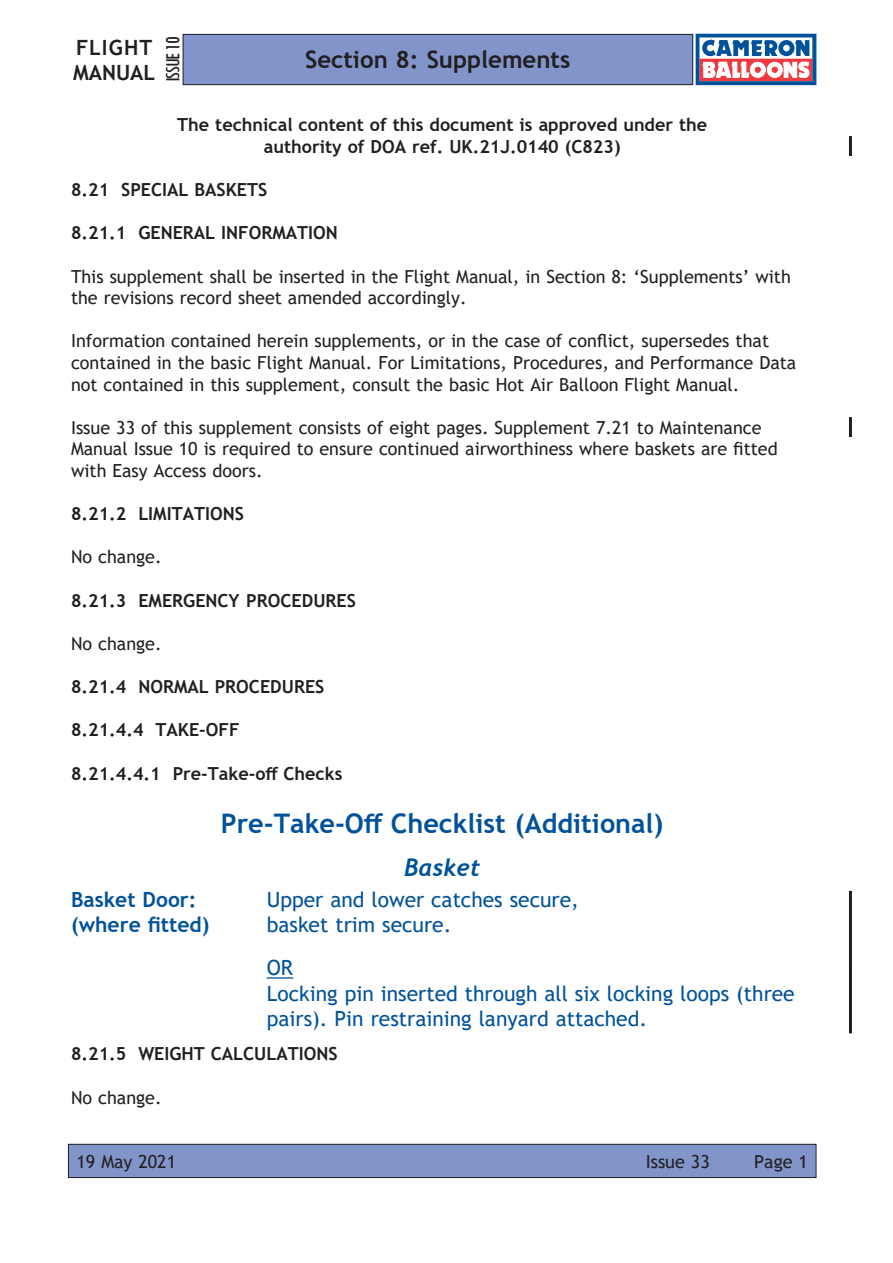
<style>
.page{position:relative;width:893px;height:1263px;background:#fff}
.page>*{position:absolute;margin:0;border:0;box-sizing:border-box;transform-origin:0 0}
.Cameron_Manual_Text{font:700 27px "Trebuchet MS";color:#01529b}
.t1{font:700 24px "Trebuchet MS";color:#231f20}
.Cameron_Manual_Text-2{font:italic 700 24px "Trebuchet";color:#01529b}
.Cameron_Manual_Text-3{font:21px/25.2px "Trebuchet MS";color:#01529b}
.t2{font:700 21px "Trebuchet MS";color:#01529b}
.t3{font:700 21px/25.2px "Trebuchet MS";letter-spacing:.025em;color:#231f20}
.t4{font:condensed 21px "Tw Cen";letter-spacing:-.05em;color:#231f20}
.Cameron_Manual_Text-4{font:18px/21.6px "Trebuchet MS";color:#231f20}
.PARA{font:700 18px "Trebuchet MS";color:#231f20}
.Cameron_Manual_Text-5{font:700 18px "Trebuchet MS";color:#231f20}
</style>
<div class="page">
<div style="left:68px;top:1144px;width:748px;height:33px;background:#8295cb"></div>
<div style="left:68px;top:1144px;width:748px;height:34px;border:1px solid #231f20"></div>
<div style="left:183px;top:34px;width:510px;height:51px;background:#8295cb"></div>
<div style="left:183px;top:34px;width:510px;height:51px;border:1px solid #231f20"></div>
<svg style="left:696px;top:34px;width:120px;height:51px"></svg>
<hr style="left:849px;top:417px;width:3px;height:20px;background:#231f20">
<hr style="left:849px;top:891px;width:3px;height:142px;background:#231f20">
<hr style="left:849px;top:136px;width:3px;height:20px;background:#231f20">
<hr style="left:267px;top:977px;width:26px;height:2px;background:#01529b">
<p class="t3" style="left:73px;top:35px;width:84px">FLIGHT<br>MANUAL</p>
<p class="t4" style="left:160px;top:82px;width:47px;rotate:-90deg">ISSUE10</p>
<h2 class="t1" style="left:305px;top:45px;width:267px">Section 8: Supplements</h2>
<p class="Cameron_Manual_Text-5" style="left:177px;top:114px;width:532px">The technical content of this document is approved under the</p>
<p class="Cameron_Manual_Text-5" style="left:264px;top:135px;width:358px">authority of DOA ref. UK.21J.0140 (C823)</p>
<p class="PARA" style="left:71px;top:179px;width:198px">8.21 SPECIAL BASKETS</p>
<p class="PARA" style="left:71px;top:222px;width:268px">8.21.1 GENERAL INFORMATION</p>
<p class="Cameron_Manual_Text-4" style="left:71px;top:265px;width:721px">This supplement shall be inserted in the Flight Manual, in Section 8: ‘Supplements’ with the revisions record sheet amended accordingly.</p>
<p class="Cameron_Manual_Text-4" style="left:71px;top:330px;width:727px">Information contained herein supplements, or in the case of conflict, supersedes that contained in the basic Flight Manual. For Limitations, Procedures, and Performance Data not contained in this supplement, consult the basic Hot Air Balloon Flight Manual.</p>
<p class="Cameron_Manual_Text-4" style="left:71px;top:417px;width:708px">Issue 33 of this supplement consists of eight pages. Supplement 7.21 to Maintenance<br>Manual Issue 10 is required to ensure continued airworthiness where baskets are fitted with Easy Access doors.</p>
<p class="PARA" style="left:71px;top:503px;width:174px">8.21.2 LIMITATIONS</p>
<p class="Cameron_Manual_Text-4" style="left:71px;top:546px;width:92px">No change.</p>
<p class="PARA" style="left:71px;top:589px;width:286px">8.21.3 EMERGENCY PROCEDURES</p>
<p class="Cameron_Manual_Text-4" style="left:71px;top:633px;width:92px">No change.</p>
<p class="PARA" style="left:71px;top:675px;width:255px">8.21.4 NORMAL PROCEDURES</p>
<p class="PARA" style="left:71px;top:719px;width:170px">8.21.4.4 TAKE-OFF</p>
<p class="PARA" style="left:71px;top:762px;width:273px">8.21.4.4.1 Pre-Take-off Checks</p>
<p class="t2" style="left:71px;top:887px;width:127px">Basket Door:</p>
<p class="t2" style="left:71px;top:912px;width:140px">(where fitted)</p>
<p class="Cameron_Manual_Text" style="left:221px;top:806px;width:444px">Pre-Take-Off Checklist (Additional)</p>
<p class="Cameron_Manual_Text-2" style="left:404px;top:852px;width:78px">Basket</p>
<p class="Cameron_Manual_Text-3" style="left:267px;top:887px;width:314px">Upper and lower catches secure, basket trim secure.</p>
<p class="Cameron_Manual_Text-3" style="left:267px;top:955px;width:28px">OR</p>
<p class="Cameron_Manual_Text-3" style="left:267px;top:980px;width:529px">Locking pin inserted through all six locking loops (three pairs). Pin restraining lanyard attached.</p>
<p class="PARA" style="left:71px;top:1043px;width:268px">8.21.5 WEIGHT CALCULATIONS</p>
<p class="Cameron_Manual_Text-4" style="left:71px;top:1086px;width:92px">No change.</p>
<p class="Cameron_Manual_Text-4" style="left:77px;top:1150px;width:101px">19 May 2021</p>
<p class="Cameron_Manual_Text-4" style="left:646px;top:1150px;width:66px">Issue 33</p>
<p class="Cameron_Manual_Text-4" style="left:754px;top:1150px;width:55px">Page 1</p>
</div>
